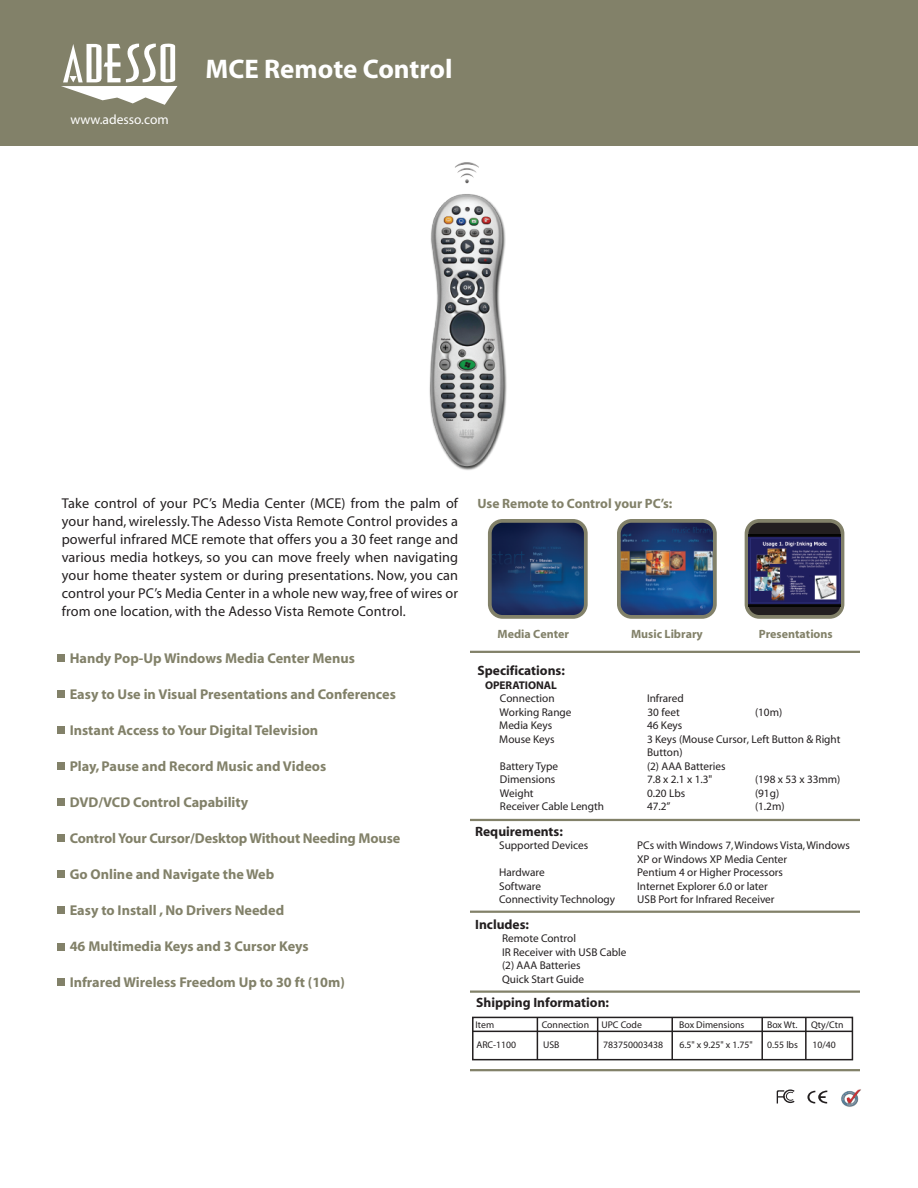
<style>
.page{position:relative;width:918px;height:1188px;background:#fff}
.page>*{position:absolute;margin:0;border:0;box-sizing:border-box;transform-origin:0 0}
.t1{font:700 27px "Myriad";color:#fff}
.t2{font:14.25px/18px "Myriad";letter-spacing:.01em;color:#231f20;text-align:justify}
.t3{font:700 14.25px "Myriad";color:#828169}
.t4{font:700 13.5px "Myriad";color:#231f20}
.t5{font:700 13.5px "Myriad";color:#828169}
.t6{font:13.5px "Myriad";color:#fff}
.t7{font:700 12px "Myriad";color:#828169}
.t8{font:11.25px/13.5px "Myriad";color:#231f20}
.t9{font:700 11.25px "Myriad";color:#231f20}
.t10{font:9.75px "Myriad";color:#231f20}
</style>
<div class="page">
<div style="left:0;top:0;width:918px;height:146px;background:#828169"></div>
<svg style="left:61px;top:43px;width:116px;height:62px"></svg>
<hr style="left:470px;top:1069px;width:390px;height:2px;background:#828169">
<hr style="left:470px;top:819px;width:390px;height:2px;background:#828169">
<hr style="left:470px;top:991px;width:390px;height:2px;background:#828169">
<hr style="left:470px;top:911px;width:390px;height:2px;background:#828169">
<hr style="left:470px;top:651px;width:390px;height:2px;background:#828169">
<img style="left:841px;top:1089px;width:20px;height:18px">
<svg style="left:807px;top:1090px;width:20px;height:14px"></svg>
<svg style="left:777px;top:1089px;width:18px;height:15px"></svg>
<div style="left:747px;top:521px;width:96px;height:96px;background:#231f20;border-radius:13px"></div>
<div style="left:745px;top:519px;width:99px;height:100px;border:4px solid #828169;border-radius:13px"></div>
<div style="left:57px;top:654px;width:8px;height:7px;background:#828169"></div>
<div style="left:57px;top:691px;width:8px;height:7px;background:#828169"></div>
<div style="left:58px;top:727px;width:7px;height:7px;background:#828169"></div>
<div style="left:58px;top:762px;width:7px;height:7px;background:#828169"></div>
<div style="left:58px;top:834px;width:7px;height:8px;background:#828169"></div>
<div style="left:58px;top:870px;width:7px;height:8px;background:#828169"></div>
<div style="left:57px;top:798px;width:7px;height:8px;background:#828169"></div>
<div style="left:58px;top:907px;width:7px;height:7px;background:#828169"></div>
<div style="left:58px;top:944px;width:7px;height:7px;background:#828169"></div>
<div style="left:58px;top:978px;width:7px;height:7px;background:#828169"></div>
<div style="left:472px;top:1017px;width:381px;height:43px;border:2px solid #231f20"></div>
<hr style="left:473px;top:1031px;width:379px;height:1px;background:#231f20">
<hr style="left:537px;top:1017px;width:1px;height:43px;background:#231f20">
<hr style="left:597px;top:1017px;width:1px;height:43px;background:#231f20">
<hr style="left:671px;top:1017px;width:2px;height:43px;background:#231f20">
<hr style="left:761px;top:1017px;width:2px;height:43px;background:#231f20">
<hr style="left:805px;top:1017px;width:2px;height:43px;background:#231f20">
<img style="left:455px;top:162px;width:24px;height:22px">
<img style="left:429px;top:194px;width:78px;height:276px">
<img style="left:749px;top:534px;width:91px;height:72px">
<img style="left:493px;top:524px;width:90px;height:90px">
<div style="left:488px;top:519px;width:100px;height:100px;border:4px solid #828169;border-radius:13px"></div>
<img style="left:622px;top:524px;width:90px;height:90px">
<div style="left:617px;top:519px;width:100px;height:100px;border:4px solid #828169;border-radius:13px"></div>
<p class="t6" style="left:71px;top:113px;width:100px">www.adesso.com</p>
<h1 class="t1" style="left:206px;top:55px;width:249px">MCE Remote Control</h1>
<p class="t2" style="left:62px;top:495px;width:398px">Take control of your PC’s Media Center (MCE) from the palm of your hand, wirelessly. The Adesso Vista Remote Control provides a powerful infrared MCE remote that offers you a 30 feet range and various media hotkeys, so you can move freely when navigating your home theater system or during presentations. Now, you can control your PC’s Media Center in a whole new way, free of wires or from one location, with the Adesso Vista Remote Control.</p>
<p class="t3" style="left:70px;top:650px;width:287px">Handy Pop-Up Windows Media Center Menus</p>
<p class="t3" style="left:70px;top:686px;width:328px">Easy to Use in Visual Presentations and Conferences</p>
<p class="t3" style="left:70px;top:722px;width:250px">Instant Access to Your Digital Television</p>
<p class="t3" style="left:70px;top:758px;width:258px">Play, Pause and Record Music and Videos</p>
<p class="t3" style="left:70px;top:794px;width:180px">DVD/VCD Control Capability</p>
<p class="t3" style="left:70px;top:830px;width:332px">Control Your Cursor/Desktop Without Needing Mouse</p>
<p class="t3" style="left:70px;top:866px;width:206px">Go Online and Navigate the Web</p>
<p class="t3" style="left:70px;top:902px;width:216px">Easy to Install , No Drivers Needed</p>
<p class="t3" style="left:70px;top:938px;width:240px">46 Multimedia Keys and 3 Cursor Keys</p>
<p class="t3" style="left:70px;top:974px;width:277px">Infrared Wireless Freedom Up to 30 ft (10m)</p>
<p class="t5" style="left:478px;top:497px;width:196px">Use Remote to Control your PC’s:</p>
<p class="t7" style="left:498px;top:628px;width:73px">Media Center</p>
<p class="t7" style="left:631px;top:628px;width:73px">Music Library</p>
<p class="t7" style="left:759px;top:628px;width:76px">Presentations</p>
<p class="t4" style="left:478px;top:664px;width:89px">Specifications:</p>
<p class="t9" style="left:485px;top:679px;width:74px">OPERATIONAL</p>
<p class="t8" style="left:500px;top:692px;width:56px">Connection</p>
<p class="t8" style="left:647px;top:692px;width:38px">Infrared</p>
<p class="t8" style="left:499px;top:706px;width:74px">Working Range</p>
<p class="t8" style="left:648px;top:706px;width:34px">30 feet</p>
<p class="t8" style="left:755px;top:706px;width:29px">(10m)</p>
<p class="t8" style="left:499px;top:719px;width:54px">Media Keys</p>
<p class="t8" style="left:647px;top:719px;width:37px">46 Keys</p>
<p class="t8" style="left:499px;top:733px;width:57px">Mouse Keys</p>
<p class="t8" style="left:647px;top:733px;width:195px">3 Keys (Mouse Cursor, Left Button &amp; Right<br>Button)</p>
<p class="t8" style="left:500px;top:760px;width:60px">Battery Type</p>
<p class="t8" style="left:647px;top:760px;width:80px">(2) AAA Batteries</p>
<p class="t8" style="left:500px;top:773px;width:57px">Dimensions</p>
<p class="t8" style="left:647px;top:773px;width:67px">7.8 x 2.1 x 1.3"</p>
<p class="t8" style="left:755px;top:773px;width:87px">(198 x 53 x 33mm)</p>
<p class="t8" style="left:500px;top:787px;width:35px">Weight</p>
<p class="t8" style="left:647px;top:787px;width:40px">0.20 Lbs</p>
<p class="t8" style="left:755px;top:787px;width:26px">(91g)</p>
<p class="t8" style="left:500px;top:800px;width:106px">Receiver Cable Length</p>
<p class="t8" style="left:647px;top:800px;width:25px">47.2”</p>
<p class="t8" style="left:755px;top:800px;width:31px">(1.2m)</p>
<p class="t4" style="left:475px;top:824px;width:89px">Requirements:</p>
<p class="t8" style="left:499px;top:839px;width:90px">Supported Devices</p>
<p class="t8" style="left:637px;top:839px;width:214px">PCs with Windows 7, Windows Vista, Windows<br>XP or Windows XP Media Center</p>
<p class="t8" style="left:499px;top:866px;width:47px">Hardware</p>
<p class="t8" style="left:637px;top:866px;width:147px">Pentium 4 or Higher Processors</p>
<p class="t8" style="left:499px;top:880px;width:43px">Software</p>
<p class="t8" style="left:637px;top:880px;width:132px">Internet Explorer 6.0 or later</p>
<p class="t8" style="left:499px;top:893px;width:117px">Connectivity Technology</p>
<p class="t8" style="left:637px;top:893px;width:139px">USB Port for Infrared Receiver</p>
<p class="t4" style="left:475px;top:917px;width:55px">Includes:</p>
<p class="t8" style="left:502px;top:932px;width:126px">Remote Control<br>IR Receiver with USB Cable (2) AAA Batteries<br>Quick Start Guide</p>
<p class="t4" style="left:476px;top:996px;width:134px">Shipping Information:</p>
<p class="t10" style="left:476px;top:1020px;width:20px">Item</p>
<p class="t10" style="left:542px;top:1020px;width:49px">Connection</p>
<p class="t10" style="left:601px;top:1020px;width:42px">UPC Code</p>
<p class="t10" style="left:679px;top:1020px;width:67px">Box Dimensions</p>
<p class="t10" style="left:767px;top:1020px;width:32px">Box Wt.</p>
<p class="t10" style="left:811px;top:1020px;width:34px">Qty/Ctn</p>
<p class="t10" style="left:476px;top:1040px;width:41px">ARC-1100</p>
<p class="t10" style="left:543px;top:1040px;width:18px">USB</p>
<p class="t10" style="left:603px;top:1040px;width:62px">783750003438</p>
<p class="t10" style="left:680px;top:1040px;width:75px">6.5" x 9.25" x 1.75"</p>
<p class="t10" style="left:767px;top:1040px;width:32px">0.55 lbs</p>
<p class="t10" style="left:813px;top:1040px;width:25px">10/40</p>
</div>
